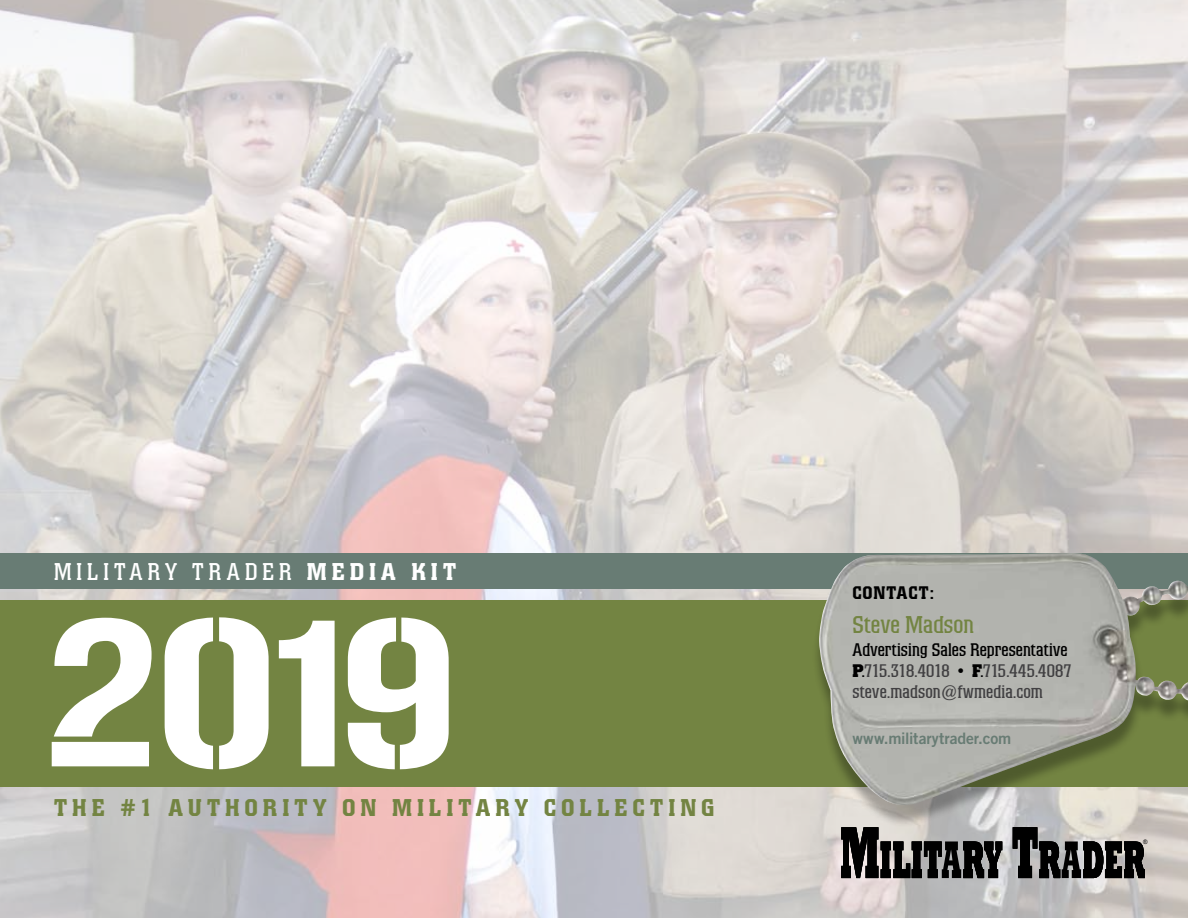
<style>
.page{position:relative;width:1188px;height:918px;background:#fff}
.page>*{position:absolute;margin:0;border:0;box-sizing:border-box;transform-origin:0 0}
.t1{font:183.9px "Gunplay";color:#fff}
.t2{font:500 24px "Colossalis";letter-spacing:.21em;color:#738442}
.t3{font:24px "Colossalis";letter-spacing:.215em;color:#fff}
.t4{font:24px "Colossalis";letter-spacing:.005em;color:#738442}
.t5{font:18px/21px "Colossalis";letter-spacing:.005em;color:#414042}
.t6{font:500 18px "Colossalis";color:#000}
.t7{font:15.75px "Trade Gothic LT Std Bd 2";letter-spacing:-.005em;color:#687c74}
.t8{font:6.15px "Arial";color:#000}
.s1{font-weight:500}
.s2{color:#000}
.s3{font-weight:700;color:#000}
</style>
<div class="page">
<img style="left:0;top:0;width:1188px;height:918px">
<div style="left:0;top:600px;width:1188px;height:186px;background:#738442"></div>
<div style="left:0;top:554px;width:1188px;height:35px;background:#687c74"></div>
<svg style="left:1013px;top:828px;width:132px;height:50px;background:#595857"></svg>
<svg style="left:841px;top:828px;width:161px;height:50px;background:#575555"></svg>
<div style="left:812px;top:560px;width:376px;height:268px;background:#000;opacity:.31"></div>
<img style="left:819px;top:553px;width:369px;height:253px">
<h2 class="t3" style="left:54px;top:558px;width:391px">military Trader <span class="s1">ME DIA KIT</span></h2>
<h1 class="t1" style="left:45px;top:589px;width:414px">2019</h1>
<h2 class="t2" style="left:54px;top:794px;width:662px">THE #1 AUTHORITY ON MILITARY COLLECTING</h2>
<p class="t6" style="left:852px;top:583px;width:23px">CONTACT</p>
<p class="t6" style="left:929px;top:583px;width:6px">:</p>
<h2 class="t4" style="left:852px;top:611px;width:123px">Steve Madson</h2>
<p class="t5" style="left:852px;top:639px;width:221px"><span class="s2">Advertising Sales Representative<br></span><span class="s3">P</span><span class="s2">.</span>715.318.4018 <span class="s2">•</span> <span class="s3">F</span><span class="s2">.</span>715.445.4087 steve.madson@fwmedia.com</p>
<p class="t7" style="left:852px;top:728px;width:161px">www.militarytrader.com</p>
<p class="t8" style="left:1143px;top:838px;width:6px">®</p>
</div>
